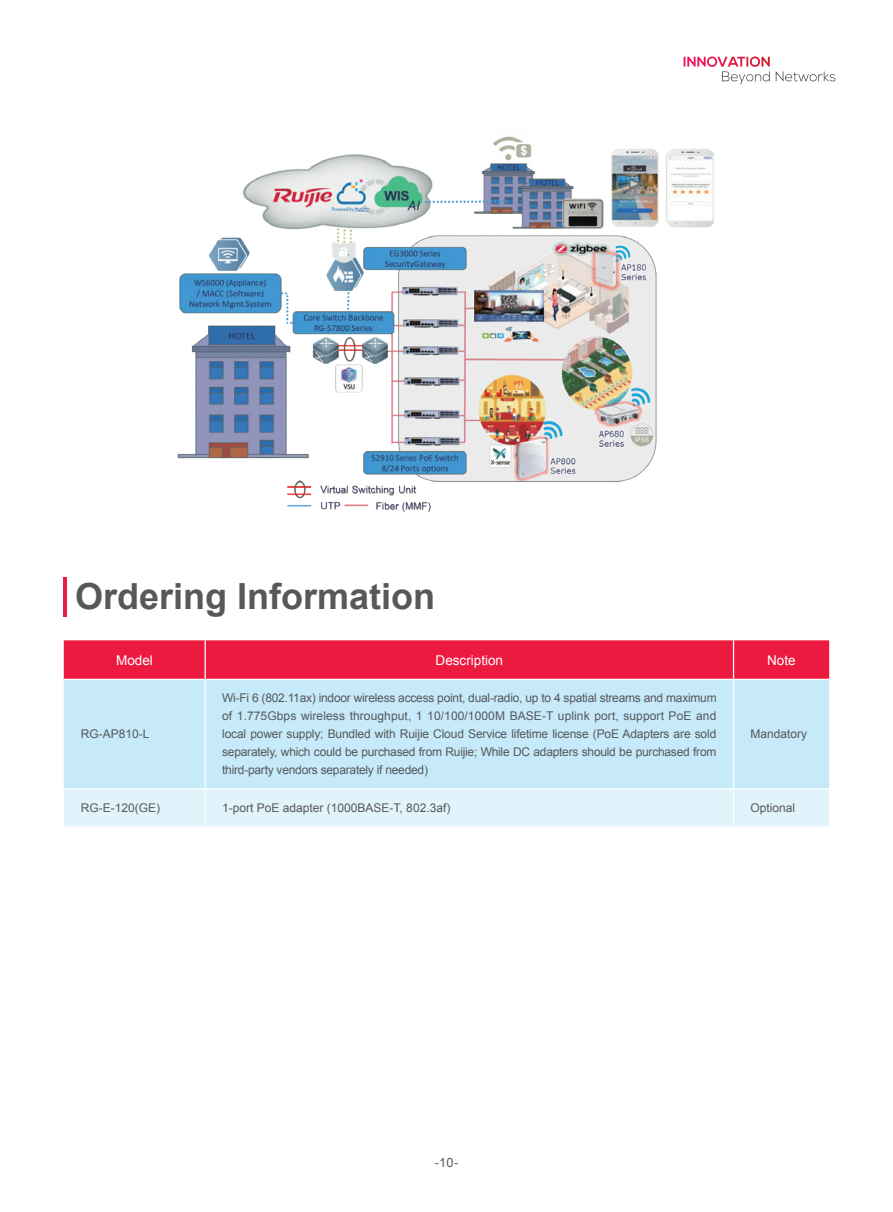
<style>
.page{position:relative;width:893px;height:1212px;background:#fff}
.page>*{position:absolute;margin:0;border:0;box-sizing:border-box;transform-origin:0 0}
.t1{font:700 36px "Arial";color:#57585a}
.t2{font:13.5px "Arial";color:#fff}
.t3{font:12.75px "Arial";color:#57585a}
.t4{font:12px/18px "Arial";color:#57585a;text-align:justify}
</style>
<div class="page">
<svg style="left:684px;top:57px;width:86px;height:27px"></svg>
<svg style="left:776px;top:71px;width:59px;height:10px"></svg>
<img style="left:177px;top:136px;width:536px;height:376px">
<div style="left:64px;top:640px;width:765px;height:39px;background:#ed1a40"></div>
<div style="left:64px;top:680px;width:765px;height:108px;background:#c6eafa"></div>
<div style="left:64px;top:789px;width:765px;height:37px;background:#e1f4fc"></div>
<hr style="left:205px;top:640px;width:1px;height:39px;background:#fff">
<hr style="left:733px;top:640px;width:1px;height:39px;background:#fff">
<hr style="left:205px;top:680px;width:1px;height:108px;background:#fff">
<hr style="left:733px;top:680px;width:1px;height:108px;background:#fff">
<hr style="left:205px;top:789px;width:1px;height:37px;background:#fff">
<hr style="left:733px;top:789px;width:1px;height:37px;background:#fff">
<hr style="left:64px;top:578px;width:3px;height:39px;background:#ed1845">
<h1 class="t1" style="left:75px;top:573px;width:362px">Ordering Information</h1>
<p class="t2" style="left:116px;top:651px;width:38px">Model</p>
<p class="t2" style="left:436px;top:651px;width:69px">Description</p>
<p class="t2" style="left:767px;top:651px;width:30px">Note</p>
<p class="t4" style="left:81px;top:725px;width:70px">RG-AP810-L</p>
<p class="t4" style="left:222px;top:689px;width:496px">Wi-Fi 6 (802.11ax) indoor wireless access point, dual-radio, up to 4 spatial streams and maximum of 1.775Gbps wireless throughput, 1 10/100/1000M BASE-T uplink port, support PoE and local power supply; Bundled with Ruijie Cloud Service lifetime license (PoE Adapters are sold separately, which could be purchased from Ruijie; While DC adapters should be purchased from third-party vendors separately if needed)</p>
<p class="t4" style="left:750px;top:725px;width:58px">Mandatory</p>
<p class="t4" style="left:81px;top:799px;width:81px">RG-E-120(GE)</p>
<p class="t4" style="left:222px;top:799px;width:230px">1-port PoE adapter (1000BASE-T, 802.3af)</p>
<p class="t4" style="left:750px;top:799px;width:46px">Optional</p>
<p class="t3" style="left:435px;top:1154px;width:25px">-10-</p>
</div>
